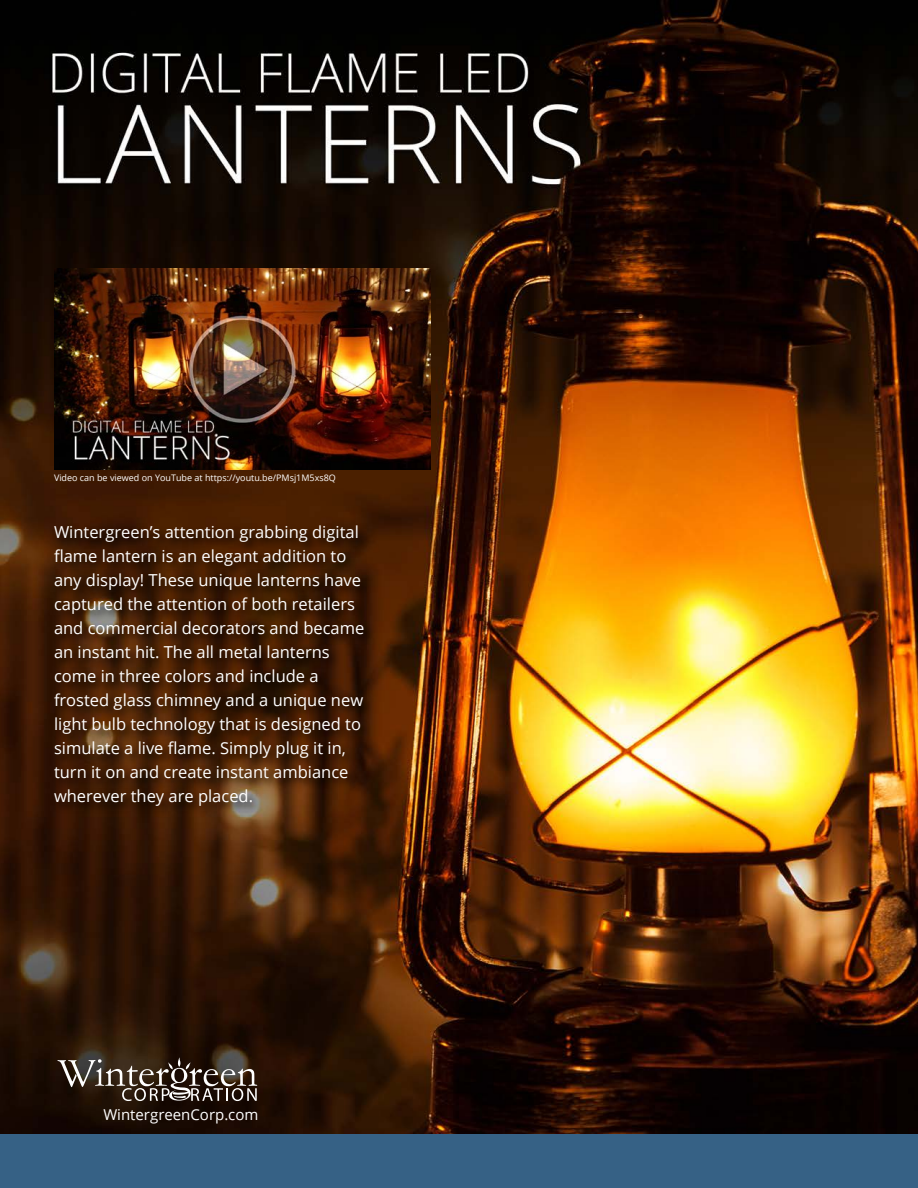
<style>
.page{position:relative;width:918px;height:1188px;background:#fff}
.page>*{position:absolute;margin:0;border:0;box-sizing:border-box;transform-origin:0 0}
.t1{font:16.5px/24px "Open Sans";color:#fff}
.t2{font:15px "Open Sans";color:#fff}
.t3{font:9px "Open Sans";color:#fff}
</style>
<div class="page">
<img style="left:0;top:0;width:918px;height:1134px">
<div style="left:0;top:1134px;width:918px;height:54px;background:#366185"></div>
<img style="left:54px;top:268px;width:376px;height:202px">
<svg style="left:58px;top:1057px;width:199px;height:44px;background:#54483f"></svg>
<div style="left:52px;top:524px;width:323px;height:295px;background:#000;opacity:.75"></div>
<p class="t3" style="left:54px;top:472px;width:283px">Video can be viewed on YouTube at https://youtu.be/PMsj1M5xs8Q</p>
<p class="t1" style="left:54px;top:520px;width:312px">Wintergreen’s attention grabbing digital flame lantern is an elegant addition to any display! These unique lanterns have captured the attention of both retailers and commercial decorators and became an instant hit. The all metal lanterns come in three colors and include a frosted glass chimney and a unique new light bulb technology that is designed to simulate a live flame. Simply plug it in, turn it on and create instant ambiance wherever they are placed.</p>
<p class="t2" style="left:103px;top:1104px;width:157px">WintergreenCorp.com</p>
</div>
